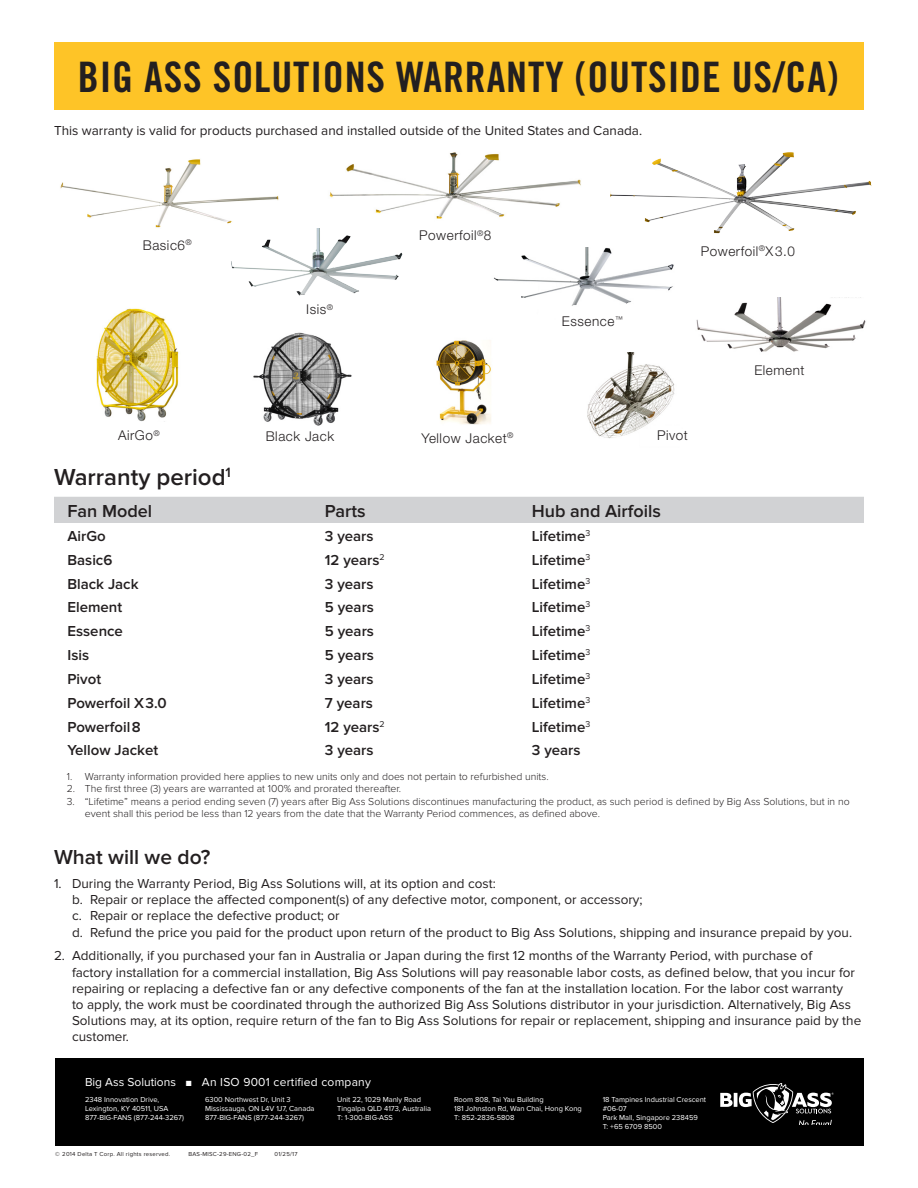
<style>
.page{position:relative;width:918px;height:1188px;background:#fff}
.page>*{position:absolute;margin:0;border:0;box-sizing:border-box;transform-origin:0 0}
.t1{font:42px "Trade Gothic LT Std Bd Cn 20";letter-spacing:.02em;color:#231f20}
.Heading_2{font:600 24px "Proxima Nova";color:#231f20}
.Heading_3{font:600 21px "Proxima Nova";color:#231f20}
.Table_Heading{font:600 18px "Proxima Nova";color:#231f20}
.Table_Text{font:600 15px "Proxima Nova";color:#231f20}
.t2{font:13.5px/16.2px "Proxima Nova";color:#231f20}
.t3{font:300 13.5px "Helvetica Neue LT Std";letter-spacing:.04em;color:#231f20}
.t4{font:12px "Proxima Nova";letter-spacing:.02em;color:#fff}
.t5{font:300 10.5px/12.6px "Proxima Nova";color:#231f20}
.t6{font:7.5px/9px "Proxima Nova";color:#fff}
.t7{font:6px "Proxima Nova";letter-spacing:.04em;color:#231f20}
.s1{font-size:9px}
</style>
<div class="page">
<div style="left:54px;top:42px;width:810px;height:68px;background:#fec427"></div>
<div style="left:55px;top:1058px;width:809px;height:88px;background:#000"></div>
<div style="left:54px;top:497px;width:810px;height:26px;background:#d1d2d4"></div>
<img style="left:329px;top:152px;width:252px;height:67px">
<img style="left:494px;top:248px;width:180px;height:58px">
<img style="left:60px;top:159px;width:219px;height:69px">
<img style="left:696px;top:298px;width:170px;height:54px">
<img style="left:436px;top:340px;width:55px;height:85px">
<img style="left:587px;top:352px;width:88px;height:87px">
<div style="left:640px;top:429px;width:45px;height:18px;background:#fff"></div>
<div style="left:651px;top:424px;width:32px;height:8px;background:#fff"></div>
<img style="left:96px;top:308px;width:83px;height:113px">
<img style="left:253px;top:332px;width:99px;height:94px">
<img style="left:610px;top:152px;width:262px;height:82px">
<img style="left:231px;top:228px;width:172px;height:68px">
<svg style="left:720px;top:1083px;width:114px;height:42px"></svg>
<h1 class="t1" style="left:78px;top:52px;width:762px">BIG ASS SOLUTIONS WARRANTY (OUTSIDE US/CA)</h1>
<p class="t2" style="left:54px;top:123px;width:590px">This warranty is valid for products purchased and installed outside of the United States and Canada.</p>
<p class="t3" style="left:143px;top:237px;width:51px">Basic6<sup>®</sup></p>
<p class="t3" style="left:306px;top:301px;width:28px">Isis<sup>®</sup></p>
<p class="t3" style="left:419px;top:227px;width:74px">Powerfoil<sup>®</sup>8</p>
<p class="t3" style="left:562px;top:313px;width:62px">Essence<sup>™</sup></p>
<p class="t3" style="left:701px;top:243px;width:96px">Powerfoil<sup>®</sup>X3.0</p>
<p class="t3" style="left:754px;top:362px;width:52px">Element</p>
<p class="t3" style="left:118px;top:427px;width:43px">AirGo<sup>®</sup></p>
<p class="t3" style="left:422px;top:430px;width:94px">Yellow Jacket<sup>®</sup></p>
<p class="t3" style="left:266px;top:428px;width:70px">Black Jack</p>
<p class="Heading_2" style="left:54px;top:464px;width:178px">Warranty period<sup>1</sup></p>
<p class="t3" style="left:657px;top:427px;width:32px">Pivot</p>
<p class="Table_Heading" style="left:68px;top:501px;width:86px">Fan Model</p>
<p class="Table_Heading" style="left:325px;top:501px;width:42px">Parts</p>
<p class="Table_Heading" style="left:532px;top:501px;width:130px">Hub and Airfoils</p>
<p class="Table_Text" style="left:68px;top:527px;width:40px">AirGo</p>
<p class="Table_Text" style="left:325px;top:527px;width:50px">3 years</p>
<p class="Table_Text" style="left:532px;top:527px;width:60px">Lifetime<sup>3</sup></p>
<p class="Table_Text" style="left:68px;top:551px;width:46px">Basic6</p>
<p class="Table_Text" style="left:325px;top:551px;width:61px">12 years<sup>2</sup></p>
<p class="Table_Text" style="left:532px;top:551px;width:60px">Lifetime<sup>3</sup></p>
<p class="Table_Text" style="left:68px;top:575px;width:73px">Black Jack</p>
<p class="Table_Text" style="left:325px;top:575px;width:50px">3 years</p>
<p class="Table_Text" style="left:532px;top:575px;width:60px">Lifetime<sup>3</sup></p>
<p class="Table_Text" style="left:68px;top:599px;width:56px">Element</p>
<p class="Table_Text" style="left:325px;top:599px;width:51px">5 years</p>
<p class="Table_Text" style="left:532px;top:599px;width:60px">Lifetime<sup>3</sup></p>
<p class="Table_Text" style="left:68px;top:623px;width:57px">Essence</p>
<p class="Table_Text" style="left:325px;top:623px;width:51px">5 years</p>
<p class="Table_Text" style="left:532px;top:623px;width:60px">Lifetime<sup>3</sup></p>
<p class="Table_Text" style="left:68px;top:646px;width:23px">Isis</p>
<p class="Table_Text" style="left:325px;top:646px;width:51px">5 years</p>
<p class="Table_Text" style="left:532px;top:646px;width:60px">Lifetime<sup>3</sup></p>
<p class="Table_Text" style="left:68px;top:670px;width:35px">Pivot</p>
<p class="Table_Text" style="left:325px;top:670px;width:50px">3 years</p>
<p class="Table_Text" style="left:532px;top:670px;width:60px">Lifetime<sup>3</sup></p>
<p class="Table_Text" style="left:68px;top:694px;width:101px">Powerfoil X3.0</p>
<p class="Table_Text" style="left:325px;top:694px;width:50px">7 years</p>
<p class="Table_Text" style="left:532px;top:694px;width:60px">Lifetime<sup>3</sup></p>
<p class="Table_Text" style="left:68px;top:718px;width:75px">Powerfoil8</p>
<p class="Table_Text" style="left:325px;top:718px;width:61px">12 years<sup>2</sup></p>
<p class="Table_Text" style="left:532px;top:718px;width:60px">Lifetime<sup>3</sup></p>
<p class="Table_Text" style="left:68px;top:742px;width:92px">Yellow Jacket</p>
<p class="Table_Text" style="left:325px;top:742px;width:50px">3 years</p>
<p class="Table_Text" style="left:532px;top:742px;width:50px">3 years</p>
<p class="t5" style="left:67px;top:770px;width:483px">1. Warranty information provided here applies to new units only and does not pertain to refurbished units.</p>
<p class="t5" style="left:67px;top:783px;width:336px">2. The first three (3) years are warranted at 100% and prorated thereafter.</p>
<p class="t5" style="left:85px;top:795px;width:766px;text-indent:-18px">3. “Lifetime” means a period ending seven (7) years after Big Ass Solutions discontinues manufacturing the product, as such period is defined by Big Ass Solutions, but in no event shall this period be less than 12 years from the date that the Warranty Period commences, as defined above.</p>
<p class="Heading_3" style="left:54px;top:845px;width:158px">What will we do?</p>
<p class="t2" style="left:54px;top:876px;width:443px">1. During the Warranty Period, Big Ass Solutions will, at its option and cost:</p>
<p class="t2" style="left:72px;top:892px;width:572px">b. Repair or replace the affected component(s) of any defective motor, component, or accessory;</p>
<p class="t2" style="left:72px;top:908px;width:269px">c. Repair or replace the defective product; or</p>
<p class="t2" style="left:72px;top:924px;width:782px">d. Refund the price you paid for the product upon return of the product to Big Ass Solutions, shipping and insurance prepaid by you.</p>
<p class="t2" style="left:72px;top:948px;width:791px;text-indent:-18px">2. Additionally, if you purchased your fan in Australia or Japan during the first 12 months of the Warranty Period, with purchase of<br>factory installation for a commercial installation, Big Ass Solutions will pay reasonable labor costs, as defined below, that you incur for repairing or replacing a defective fan or any defective components of the fan at the installation location. For the labor cost warranty<br>to apply, the work must be coordinated through the authorized Big Ass Solutions distributor in your jurisdiction. Alternatively, Big Ass Solutions may, at its option, require return of the fan to Big Ass Solutions for repair or replacement, shipping and insurance paid by the customer.</p>
<p class="t4" style="left:85px;top:1075px;width:287px">Big Ass Solutions <span class="s1">■</span> An ISO 9001 certified company</p>
<p class="t6" style="left:85px;top:1095px;width:100px">2348 Innovation Drive,<br>Lexington, KY 40511, USA<br>877-BIG-FANS (877-244-3267)</p>
<p class="t6" style="left:337px;top:1095px;width:95px">Unit 22, 1029 Manly Road<br>Tingalpa QLD 4173, Australia<br>T: 1-300-BIG-ASS</p>
<p class="t6" style="left:454px;top:1095px;width:129px">Room 808, Tai Yau Building<br>181 Johnston Rd, Wan Chai, Hong Kong<br>T: 852-2836-5808</p>
<p class="t6" style="left:603px;top:1095px;width:105px">18 Tampines Industrial Crescent #06-07<br>Park Mall, Singapore 238459<br>T: +65 6709 8500</p>
<p class="t6" style="left:205px;top:1095px;width:111px">6300 Northwest Dr, Unit 3<br>Mississauga, ON L4V 1J7, Canada<br>877-BIG-FANS (877-244-3267)</p>
<p class="t7" style="left:55px;top:1151px;width:117px">© 2014 Delta T Corp. All rights reserved.</p>
<p class="t7" style="left:188px;top:1151px;width:71px">BAS-MISC-29-ENG-02_F</p>
<p class="t7" style="left:274px;top:1151px;width:25px">01/25/17</p>
</div>
